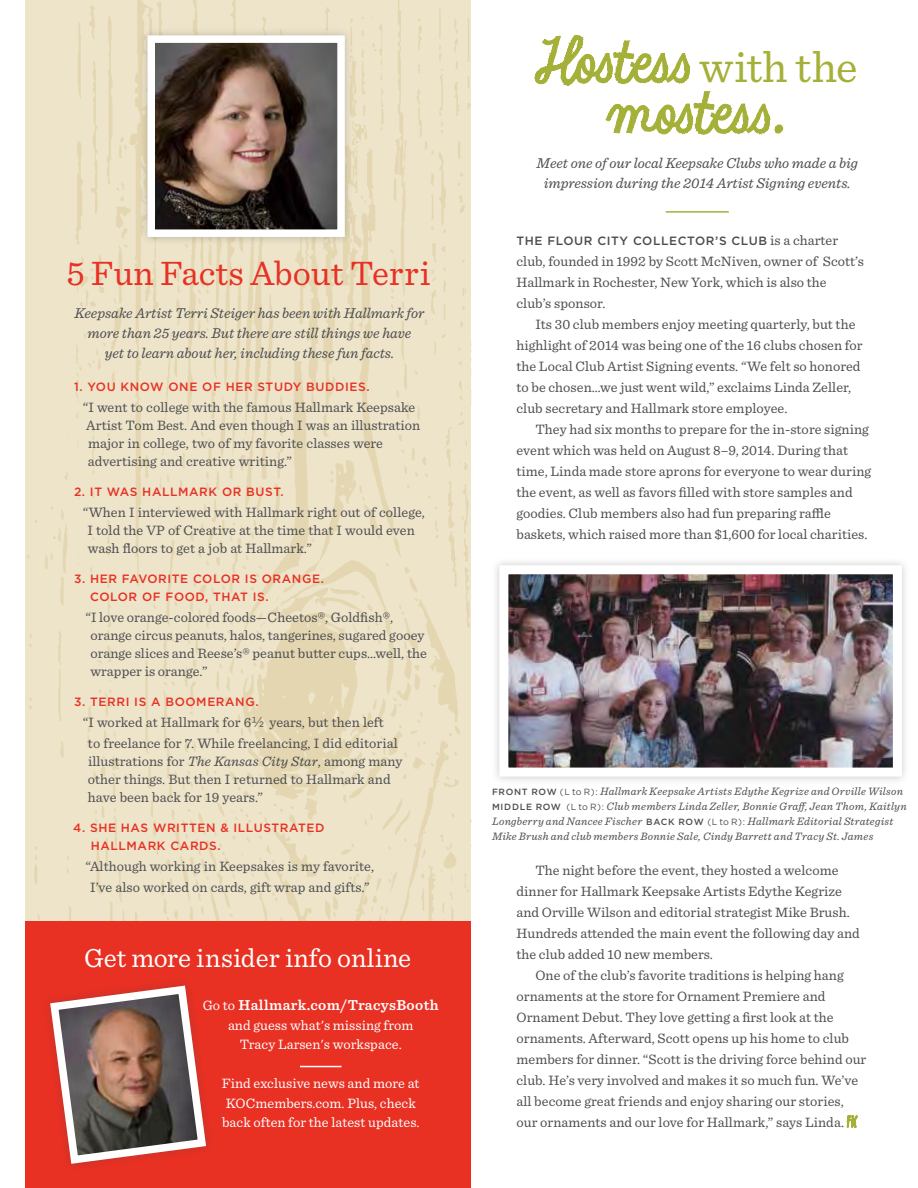
<style>
.page{position:relative;width:918px;height:1188px;background:#fff}
.page>*{position:absolute;margin:0;border:0;box-sizing:border-box;transform-origin:0 0}
.t1{font:72px/50.7px "Gingerbread Rough Aa";color:#a5b038;text-align:center}
.t2{font:35.55px "Sentinel";letter-spacing:.005em;color:#e83023}
.t3{font:27.3px "Sentinel";letter-spacing:.005em;color:#fff}
.t4{font:600 15px "Sentinel";letter-spacing:.025em;color:#fff}
.t5{font:italic 14.85px/20px "Sentinel";color:#4d4d4f;text-align:center}
.t6{font:14.25px/21px "Sentinel";letter-spacing:.005em;color:#4d4d4f}
.t7{font:14.25px/19.5px "Sentinel";letter-spacing:.005em;color:#fff;text-align:center}
.t8{font:500 12px/18px "Gotham";letter-spacing:.05em;color:#e83023}
.t9{font:500 12px "Gotham";letter-spacing:.05em;color:#4d4d4f}
.t10{font:italic 11.25px/15px "Sentinel";letter-spacing:.02em;color:#4d4d4f}
.s1{font-family:"Gotham"}
.s2{font-style:italic}
.s3{font-weight:400;font-size:14.25px}
.s4{font-family:"Sentinel";font-size:45px}
.s5{font-family:"Sentinel";font-weight:400;font-size:14.25px}
.s6{font-family:"Gotham";font-weight:500;font-style:normal;font-size:9px}
.s7{font-family:"Gotham";font-style:normal;font-size:9px}
.s8{font-family:"Pumpkin Spice Rough Aa";font-size:12px;color:#a5b038}
</style>
<div class="page">
<img style="left:26px;top:0;width:445px;height:922px">
<div style="left:26px;top:922px;width:445px;height:266px;background:#e83023"></div>
<div style="left:491px;top:557px;width:419px;height:228px;background:#4d4d4f;opacity:.3"></div>
<img style="left:509px;top:575px;width:383px;height:192px">
<div style="left:499px;top:565px;width:403px;height:212px;border:9px solid #fff"></div>
<svg style="left:48px;top:983px;width:160px;height:183px"></svg>
<hr style="left:300px;top:1066px;width:42px;height:1px;background:#fff">
<svg style="left:847px;top:1116px;width:10px;height:12px"></svg>
<svg style="left:535px;top:35px;width:155px;height:50px"></svg>
<svg style="left:606px;top:92px;width:177px;height:42px"></svg>
<div style="left:139px;top:27px;width:214px;height:218px;background:#4d4d4f;opacity:.3"></div>
<img style="left:157px;top:44px;width:179px;height:184px">
<div style="left:148px;top:35px;width:197px;height:202px;border:8px solid #fff"></div>
<hr style="left:666px;top:211px;width:63px;height:2px;background:#a5b038">
<h2 class="t2" style="left:66px;top:247px;width:366px">5 Fun Facts About Terri</h2>
<p class="t5" style="left:74px;top:302px;width:352px">Keepsake Artist Terri Steiger has been with Hallmark for more than 25 years. But there are still things we have<br>yet to learn about her, including these fun facts.</p>
<p class="t8" style="left:74px;top:377px;width:297px">1. YOU KNOW ONE OF HER STUDY BUDDIES.</p>
<p class="t6" style="left:83px;top:397px;width:339px;line-height:18px">“I went to college with the famous Hallmark Keepsake Artist Tom Best. And even though I was an illustration major in college, two of my favorite classes were advertising and creative writing.”</p>
<p class="t8" style="left:74px;top:482px;width:211px">2. IT WAS HALLMARK OR BUST.</p>
<p class="t6" style="left:88px;top:502px;width:339px;line-height:18px;text-indent:-5px">“When I interviewed with Hallmark right out of college,<br>I told the VP of Creative at the time that I would even wash floors to get a job at Hallmark.”</p>
<p class="t8" style="left:90px;top:569px;width:235px;text-indent:-16px">3. HER FAVORITE COLOR IS ORANGE.<br>COLOR OF FOOD, THAT IS.</p>
<p class="t6" style="left:90px;top:607px;width:338px;line-height:18px;text-indent:-5px">“I love orange-colored foods—Cheetos®, Goldfish®, orange circus peanuts, halos, tangerines, sugared gooey orange slices and Reese’s® peanut butter cups…well, the wrapper is orange.”</p>
<p class="t8" style="left:74px;top:692px;width:186px">3. TERRI IS A BOOMERANG.</p>
<p class="t6" style="left:88px;top:710px;width:311px;text-indent:-5px">“I worked at Hallmark for 6<span class="s1">½</span> years, but then left to freelance for 7. While freelancing, I did editorial</p>
<p class="t6" style="left:88px;top:751px;width:316px;line-height:18px">illustrations for <span class="s2">The Kansas City Star</span>, among many other things. But then I returned to Hallmark and have been back for 19 years.”</p>
<p class="t8" style="left:91px;top:818px;width:235px;text-indent:-17px">4. SHE HAS WRITTEN &amp; ILLUSTRATED<br>HALLMARK CARDS.</p>
<p class="t6" style="left:85px;top:854px;width:290px;text-align:center">“Although working in Keepsakes is my favorite,<br>I’ve also worked on cards, gift wrap and gifts.”</p>
<h3 class="t3" style="left:84px;top:938px;width:329px">Get more insider info online</h3>
<p class="t4" style="left:203px;top:994px;width:237px"><span class="s3">Go to</span> Hallmark.com/TracysBooth</p>
<p class="t7" style="left:228px;top:1014px;width:187px">and guess what's missing from<br>Tracy Larsen's workspace.</p>
<p class="t7" style="left:222px;top:1073px;width:199px;text-align:left">Find exclusive news and more at<br>KOCmembers.com. Plus, check back often for the latest updates.</p>
<h1 class="t1" style="left:537px;top:40px;width:322px">Hostess <span class="s4">with the </span>mostess.</h1>
<p class="t5" style="left:537px;top:153px;width:323px">Meet one of our local Keepsake Clubs who made a big impression during the 2014 Artist Signing events.</p>
<p class="t9" style="left:516px;top:233px;width:323px">THE FLOUR CITY COLLECTOR’S CLUB <span class="s5">is a charter</span></p>
<p class="t6" style="left:516px;top:250px;width:349px">club, founded in 1992 by Scott McNiven, owner of Scott’s<br>Hallmark in Rochester, New York, which is also the club’s sponsor.</p>
<p class="t6" style="left:516px;top:313px;width:348px;text-indent:19px">Its 30 club members enjoy meeting quarterly, but the highlight of 2014 was being one of the 16 clubs chosen for the Local Club Artist Signing events. “We felt so honored to be chosen…we just went wild,” exclaims Linda Zeller, club secretary and Hallmark store employee.</p>
<p class="t6" style="left:516px;top:418px;width:356px;text-indent:19px">They had six months to prepare for the in-store signing event which was held on August 8–9, 2014. During that time, Linda made store aprons for everyone to wear during the event, as well as favors filled with store samples and goodies. Club members also had fun preparing raffle baskets, which raised more than $1,600 for local charities.</p>
<p class="t10" style="left:492px;top:783px;width:416px"><span class="s6">FRONT ROW</span> <span class="s7">(L to r):</span> Hallmark Keepsake Artists Edythe Kegrize and Orville Wilson <span class="s6">MIDDLE ROW</span> <span class="s7">(L to r):</span> Club members Linda Zeller, Bonnie Graff, Jean Thom, Kaitlyn Longberry and Nancee Fischer <span class="s6">BACK ROW</span> <span class="s7">(L to r):</span> Hallmark Editorial Strategist Mike Brush and club members Bonnie Sale, Cindy Barrett and Tracy St. James</p>
<p class="t6" style="left:516px;top:859px;width:345px;text-indent:19px">The night before the event, they hosted a welcome dinner for Hallmark Keepsake Artists Edythe Kegrize and Orville Wilson and editorial strategist Mike Brush.<br>Hundreds attended the main event the following day and the club added 10 new members.</p>
<p class="t6" style="left:516px;top:964px;width:351px;text-indent:19px">One of the club’s favorite traditions is helping hang ornaments at the store for Ornament Premiere and Ornament Debut. They love getting a first look at the ornaments. Afterward, Scott opens up his home to club members for dinner. “Scott is the driving force behind our club. He’s very involved and makes it so much fun. We’ve all become great friends and enjoy sharing our stories, our ornaments and our love for Hallmark,” says Linda. <span class="s8">FK</span></p>
</div>
